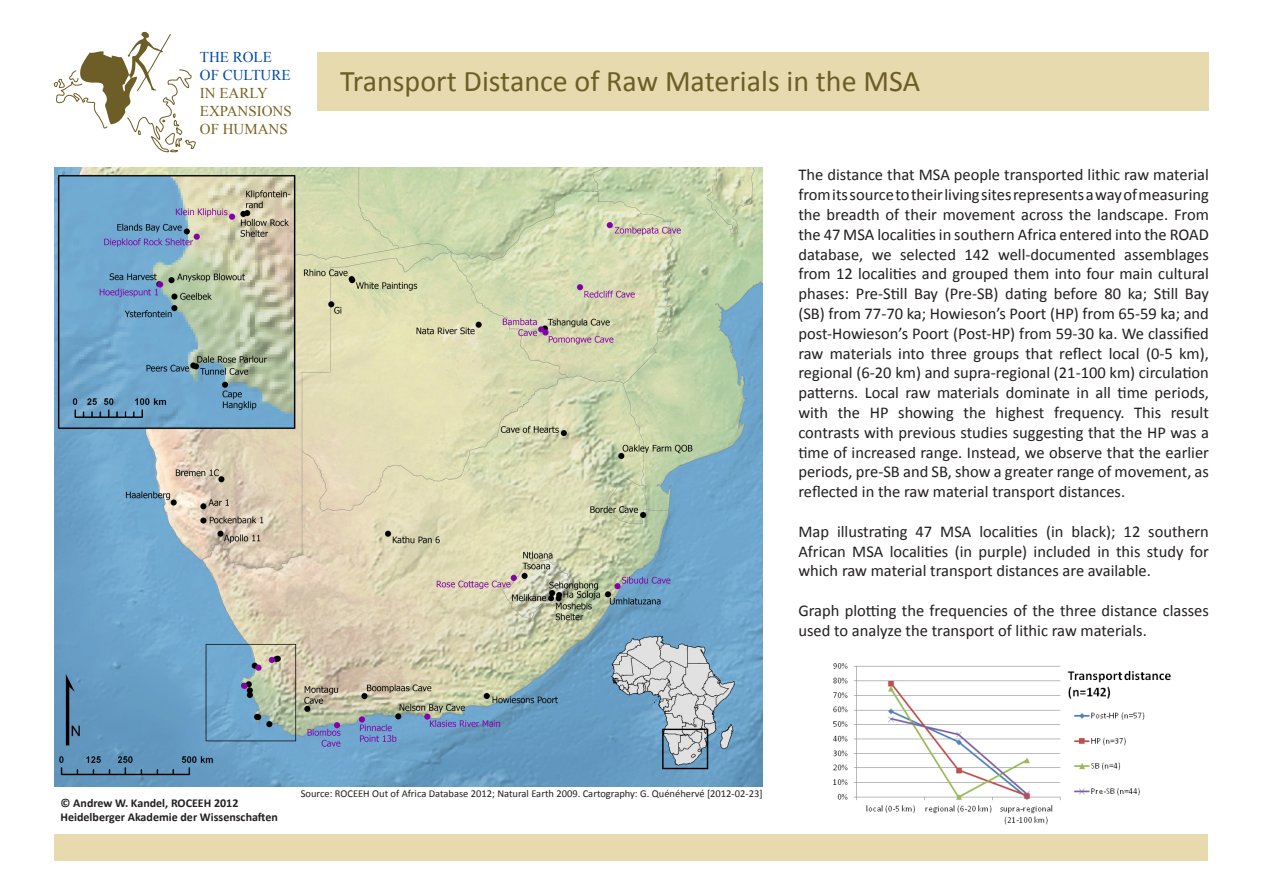
<style>
.page{position:relative;width:1263px;height:893px;background:#fff}
.page>*{position:absolute;margin:0;border:0;box-sizing:border-box;transform-origin:0 0}
.t1{font:30px "Calibri";color:#6c5e26}
.t2{font:16.5px/19.8px "Calibri";color:#231f20;text-align:justify}
.t3{font:15px "Times New Roman";color:#786424}
.t4{font:15px "Times New Roman";color:#004ba5}
.t5{font:700 12px "Calibri";color:#231f20}
.t6{font:10.5px "Calibri";color:#231f20}
</style>
<div class="page">
<div style="left:317px;top:52px;width:892px;height:59px;background:#e7daae"></div>
<div style="left:54px;top:834px;width:1153px;height:27px;background:#e7daae"></div>
<svg style="left:54px;top:31px;width:142px;height:122px"></svg>
<img style="left:833px;top:663px;width:338px;height:161px">
<img style="left:54px;top:168px;width:708px;height:619px">
<p class="t4" style="left:200px;top:47px;width:74px">THE ROLE</p>
<p class="t4" style="left:200px;top:65px;width:92px">OF CULTURE</p>
<p class="t3" style="left:200px;top:83px;width:70px">IN EARLY</p>
<p class="t3" style="left:200px;top:101px;width:93px">EXPANSIONS</p>
<p class="t3" style="left:200px;top:119px;width:89px">OF HUMANS</p>
<p class="t1" style="left:340px;top:62px;width:581px">Transport Distance of Raw Materials in the MSA</p>
<p class="t2" style="left:798px;top:164px;width:412px">The distance that MSA people transported lithic raw material from its source to their living sites represents a way of measuring the breadth of their movement across the landscape. From the 47 MSA localities in southern Africa entered into the ROAD database, we selected 142 well-documented assemblages from 12 localities and grouped them into four main cultural phases: Pre-Still Bay (Pre-SB) dating before 80 ka; Still Bay (SB) from 77-70 ka; Howieson’s Poort (HP) from 65-59 ka; and post-Howieson’s Poort (Post-HP) from 59-30 ka. We classified raw materials into three groups that reflect local (0-5 km), regional (6-20 km) and supra-regional (21-100 km) circulation patterns. Local raw materials dominate in all time periods, with the HP showing the highest frequency. This result contrasts with previous studies suggesting that the HP was a time of increased range. Instead, we observe that the earlier periods, pre-SB and SB, show a greater range of movement, as reflected in the raw material transport distances.</p>
<p class="t2" style="left:798px;top:521px;width:412px">Map illustrating 47 MSA localities (in black); 12 southern African MSA localities (in purple) included in this study for which raw material transport distances are available.</p>
<p class="t2" style="left:798px;top:600px;width:412px">Graph plotting the frequencies of the three distance classes used to analyze the transport of lithic raw materials.</p>
<p class="t5" style="left:61px;top:795px;width:179px">© Andrew W. Kandel, ROCEEH 2012</p>
<p class="t5" style="left:61px;top:810px;width:219px">Heidelberger Akademie der Wissenschaften</p>
<p class="t6" style="left:301px;top:787px;width:463px">Source: ROCEEH Out of Africa Database 2012; Natural Earth 2009. Cartography: G. Quénéhervé [2012-02-23]</p>
</div>
